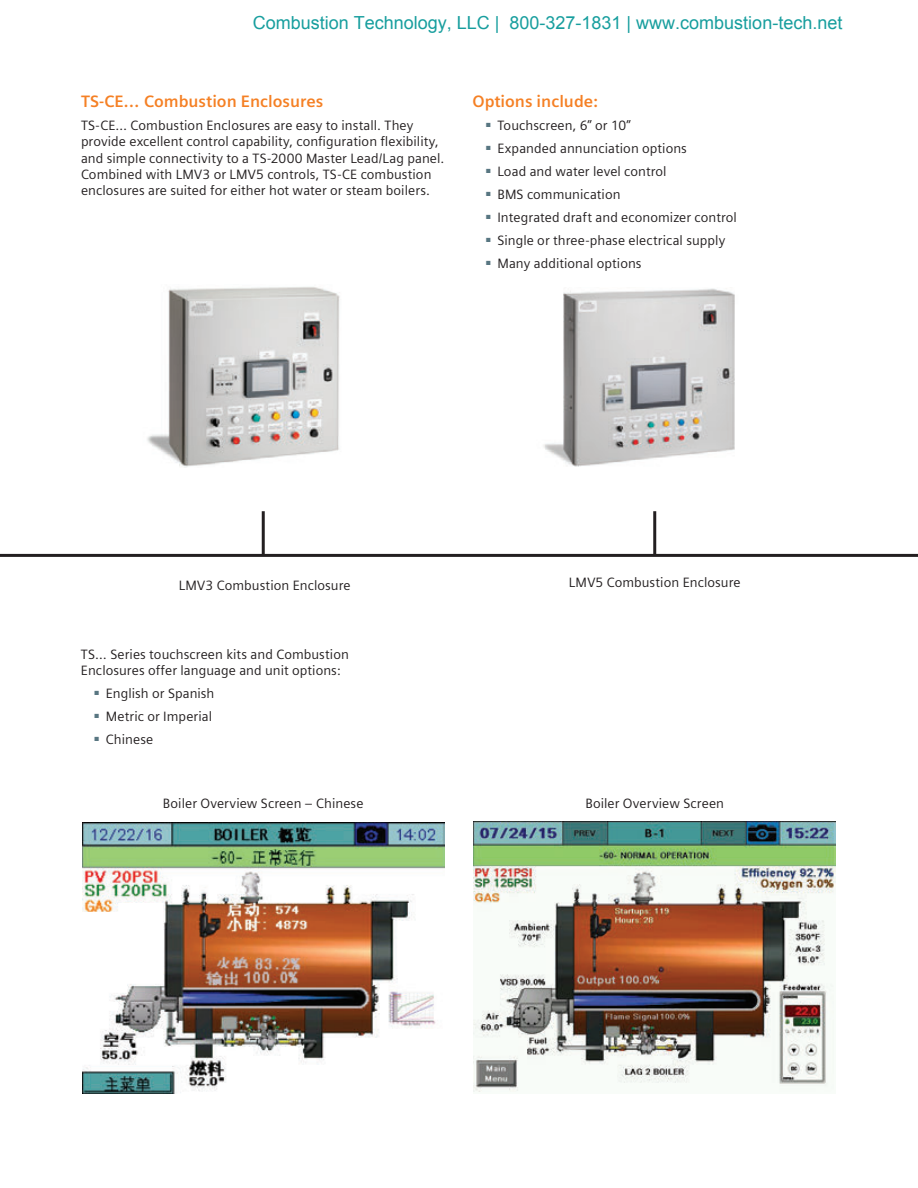
<style>
.page{position:relative;width:918px;height:1188px;background:#fff}
.page>*{position:absolute;margin:0;border:0;box-sizing:border-box;transform-origin:0 0}
.t1{font:18px "Arial";color:#179e9e}
.t2{font:700 16.5px "Siemens Sans";color:#f58024}
.t3{font:13.5px/16.2px "Siemens Sans";letter-spacing:.005em;color:#231f20}
</style>
<div class="page">
<hr style="left:0;top:554px;width:918px;height:3px;background:#231f20">
<hr style="left:262px;top:511px;width:3px;height:44px;background:#231f20">
<hr style="left:653px;top:511px;width:3px;height:44px;background:#231f20">
<img style="left:147px;top:287px;width:193px;height:181px">
<img style="left:543px;top:288px;width:192px;height:179px">
<img style="left:82px;top:822px;width:362px;height:271px">
<img style="left:473px;top:822px;width:363px;height:270px">
<h1 class="t1" style="left:253px;top:11px;width:591px">Combustion Technology, LLC | 800-327-1831 | www.combustion-tech.net</h1>
<p class="t2" style="left:81px;top:92px;width:244px">TS-CE... Combustion Enclosures</p>
<p class="t3" style="left:81px;top:118px;width:365px">TS-CE… Combustion Enclosures are easy to install. They provide excellent control capability, configuration flexibility, and simple connectivity to a TS-2000 Master Lead/Lag panel.<br>Combined with LMV3 or LMV5 controls, TS-CE combustion enclosures are suited for either hot water or steam boilers.</p>
<p class="t2" style="left:472px;top:92px;width:127px">Options include:</p>
<p class="t3" style="left:486px;top:118px;width:146px"><sup>■</sup> Touchscreen, 6” or 10”</p>
<p class="t3" style="left:486px;top:140px;width:202px"><sup>■</sup> Expanded annunciation options</p>
<p class="t3" style="left:486px;top:163px;width:182px"><sup>■</sup> Load and water level control</p>
<p class="t3" style="left:486px;top:186px;width:136px"><sup>■</sup> BMS communication</p>
<p class="t3" style="left:486px;top:209px;width:252px"><sup>■</sup> Integrated draft and economizer control</p>
<p class="t3" style="left:486px;top:232px;width:241px"><sup>■</sup> Single or three-phase electrical supply</p>
<p class="t3" style="left:486px;top:255px;width:157px"><sup>■</sup> Many additional options</p>
<p class="t3" style="left:179px;top:578px;width:173px">LMV3 Combustion Enclosure</p>
<p class="t3" style="left:569px;top:574px;width:173px">LMV5 Combustion Enclosure</p>
<p class="t3" style="left:81px;top:646px;width:269px">TS… Series touchscreen kits and Combustion<br>Enclosures offer language and unit options:</p>
<p class="t3" style="left:94px;top:685px;width:121px"><sup>■</sup> English or Spanish</p>
<p class="t3" style="left:94px;top:708px;width:119px"><sup>■</sup> Metric or Imperial</p>
<p class="t3" style="left:94px;top:731px;width:60px"><sup>■</sup> Chinese</p>
<p class="t3" style="left:163px;top:795px;width:202px">Boiler Overview Screen – Chinese</p>
<p class="t3" style="left:585px;top:795px;width:140px">Boiler Overview Screen</p>
</div>
